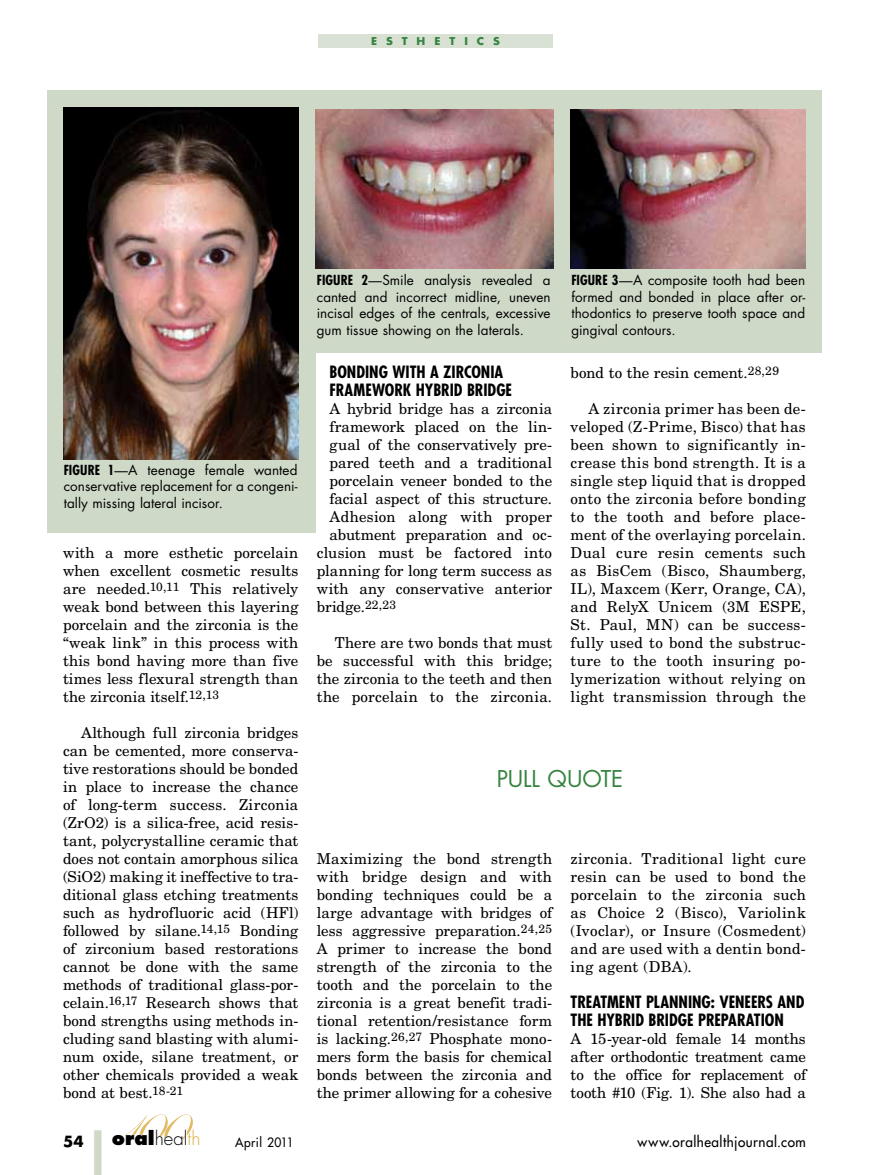
<style>
.page{position:relative;width:878px;height:1175px;background:#fff}
.page>*{position:absolute;margin:0;border:0;box-sizing:border-box;transform-origin:0 0}
.t1{font:700 90px "Futura";color:#cfd9c8;scale:.54 1}
.t2{font:22.5px "Futura";letter-spacing:-.005em;color:#35843f}
.t3{font:800 18.6px "Futura";color:#000}
.t4{font:700 condensed 16.5px/18px "Futura";letter-spacing:-.005em;color:#000}
.t5{font:15px/18px "New Century Schlbk";letter-spacing:.005em;color:#000;text-align:justify}
.t6{font:700 15px "Futura";color:#000}
.t7{font:500 14.1px "Futura";letter-spacing:.04em;color:#000;scale:.95 1}
.t8{font:13.5px/16.5px "Futura";letter-spacing:.005em;color:#000;text-align:justify}
.t9{font:500 12.6px "Futura";letter-spacing:.03em;color:#000;scale:.95 1}
.t10{font:700 10.5px "Futura";letter-spacing:.81em;color:#35843f;scale:1.05 1}
.s1{font-weight:700;font-stretch:condensed}
.s2{font-weight:300}
.s3{font-weight:300;color:#dbad3d}
</style>
<div class="page">
<svg style="left:125px;top:1114px;width:68px;height:26px"></svg>
<div style="left:318px;top:34px;width:234px;height:13px;background:#d9e1d4"></div>
<div style="left:48px;top:90px;width:774px;height:262px;background:#cfd9c8"></div>
<div style="left:48px;top:289px;width:268px;height:243px;background:#cfd9c8"></div>
<img style="left:63px;top:107px;width:235px;height:352px">
<img style="left:315px;top:109px;width:239px;height:160px">
<img style="left:570px;top:109px;width:236px;height:160px">
<p class="t10" style="left:371px;top:34px;width:124px">ESTHETICS</p>
<p class="t8" style="left:64px;top:461px;width:235px"><span class="s1">FIGURE 1</span>—A teenage female wanted conservative replacement for a congeni&shy;tally missing lateral incisor.</p>
<p class="t5" style="left:63px;top:544px;width:237px">with a more esthetic porcelain when excellent cosmetic results are needed.<sup>10,11</sup> This relatively weak bond between this layering porcelain and the zirconia is the “weak link” in this process with this bond having more than five times less flexural strength than the zirconia itself.<sup>12,13</sup></p>
<p class="t5" style="left:63px;top:724px;width:237px;text-indent:18px">Although full zirconia bridges can be cemented, more conserva&shy;tive restorations should be bonded in place to increase the chance of long-term success. Zirconia (ZrO2) is a silica-free, acid resis&shy;tant, polycrystalline ceramic that does not contain amorphous silica (SiO2) making it ineffective to tra&shy;ditional glass etching treatments such as hydrofluoric acid (HFl) followed by silane.<sup>14,15</sup> Bonding of zirconium based restorations cannot be done with the same methods of traditional glass-por&shy;celain.<sup>16,17</sup> Research shows that bond strengths using methods in&shy;cluding sand blasting with alumi&shy;num oxide, silane treatment, or other chemicals provided a weak bond at best.<sup>18-21</sup></p>
<p class="t8" style="left:317px;top:272px;width:235px"><span class="s1">FIGURE 2</span>—Smile analysis revealed a canted and incorrect midline, uneven incisal edges of the centrals, excessive gum tissue showing on the laterals.</p>
<p class="t8" style="left:571px;top:272px;width:235px"><span class="s1">FIGURE 3</span>—A composite tooth had been formed and bonded in place after or&shy;thodontics to preserve tooth space and gingival contours.</p>
<p class="t4" style="left:329px;top:363px;width:184px">BONDING WITH A ZIRCONIA<br>FRAMEWORK HYBRID BRIDGE</p>
<p class="t5" style="left:329px;top:400px;width:224px">A hybrid bridge has a zirconia</p>
<p class="t5" style="left:329px;top:418px;width:224px">framework placed on the lin-</p>
<p class="t5" style="left:329px;top:436px;width:224px">gual of the conservatively pre-</p>
<p class="t5" style="left:329px;top:454px;width:224px">pared teeth and a traditional</p>
<p class="t5" style="left:329px;top:472px;width:224px">porcelain veneer bonded to the</p>
<p class="t5" style="left:329px;top:490px;width:224px">facial aspect of this structure.</p>
<p class="t5" style="left:329px;top:508px;width:224px">Adhesion along with proper</p>
<p class="t5" style="left:329px;top:526px;width:224px">abutment preparation and oc-</p>
<p class="t5" style="left:317px;top:544px;width:237px">clusion must be factored into</p>
<p class="t5" style="left:317px;top:562px;width:237px">planning for long term success as</p>
<p class="t5" style="left:317px;top:580px;width:237px">with any conservative anterior</p>
<p class="t5" style="left:317px;top:598px;width:81px">bridge.<sup>22,23</sup></p>
<p class="t5" style="left:317px;top:634px;width:237px;text-indent:18px">There are two bonds that must be successful with this bridge; the zirconia to the teeth and then the porcelain to the zirconia.</p>
<p class="t5" style="left:570px;top:364px;width:210px">bond to the resin cement.<sup>28,29</sup></p>
<p class="t5" style="left:570px;top:400px;width:237px;text-indent:18px">A zirconia primer has been de&shy;veloped (Z-Prime, Bisco) that has been shown to significantly in&shy;crease this bond strength. It is a single step liquid that is dropped onto the zirconia before bonding to the tooth and before place&shy;ment of the overlaying porcelain.<br>Dual cure resin cements such as BisCem (Bisco, Shaumberg, IL), Maxcem (Kerr, Orange, CA), and RelyX Unicem (3M ESPE, St. Paul, MN) can be success&shy;fully used to bond the substruc&shy;ture to the tooth insuring po&shy;lymerization without relying on light transmission through the</p>
<h2 class="t2" style="left:497px;top:763px;width:128px">PULL QUOTE</h2>
<p class="t5" style="left:317px;top:850px;width:237px">Maximizing the bond strength with bridge design and with bonding techniques could be a large advantage with bridges of less aggressive preparation.<sup>24,25<br></sup>A primer to increase the bond strength of the zirconia to the tooth and the porcelain to the zirconia is a great benefit tradi&shy;tional retention/resistance form is lacking.<sup>26,27</sup> Phosphate mono&shy;mers form the basis for chemical bonds between the zirconia and the primer allowing for a cohesive</p>
<p class="t5" style="left:570px;top:850px;width:237px">zirconia. Traditional light cure resin can be used to bond the porcelain to the zirconia such as Choice 2 (Bisco), Variolink (Ivoclar), or Insure (Cosmedent) and are used with a dentin bond&shy;ing agent (DBA).</p>
<p class="t4" style="left:570px;top:993px;width:235px">TREATMENT PLANNING: VENEERS AND<br>THE HYBRID BRIDGE PREPARATION</p>
<p class="t5" style="left:570px;top:1030px;width:237px">A 15-year-old female 14 months after orthodontic treatment came to the office for replacement of tooth #10 (Fig. 1). She also had a</p>
<p class="t6" style="left:63px;top:1130px;width:22px">54</p>
<h1 class="t1" style="left:84px;top:1108px;width:54px">|</h1>
<p class="t3" style="left:112px;top:1127px;width:90px">oral<span class="s2">heal</span><span class="s3">th</span></p>
<p class="t9" style="left:235px;top:1133px;width:63px">April 2011</p>
<p class="t7" style="left:637px;top:1132px;width:179px">www.oralhealthjournal.com</p>
</div>
